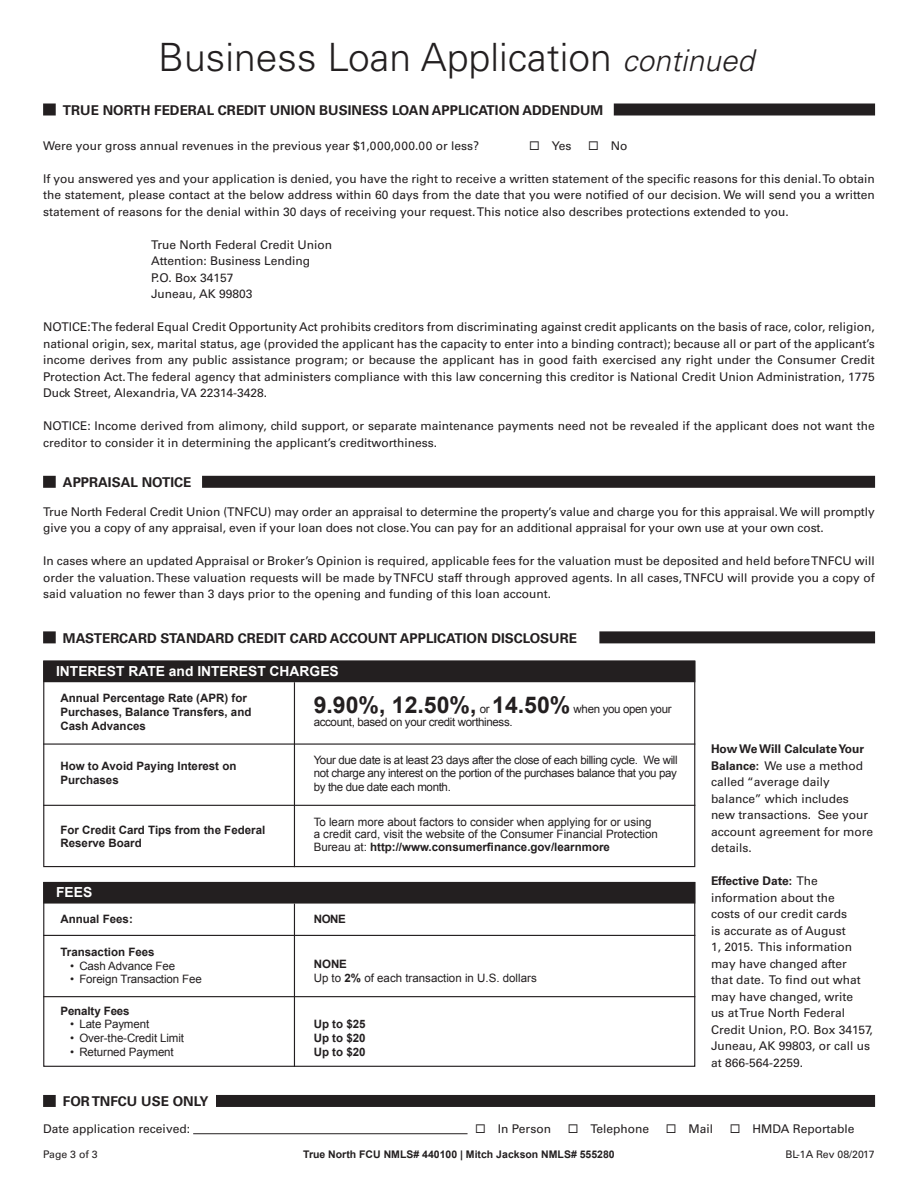
<style>
.page{position:relative;width:918px;height:1188px;background:#fff}
.page>*{position:absolute;margin:0;border:0;box-sizing:border-box;transform-origin:0 0}
.t1{font:300 39px "Univers LT Std";color:#231f20}
.t2{font:700 23.1px "Arial";color:#231f20}
.t3{font:700 13.8px "Arial";color:#fff}
.t4{font:700 13.5px "Univers LT Std";color:#231f20}
.t5{font:12px/16.5px "Univers LT Std";color:#231f20}
.t6{font:11.55px/12.8px "Arial";letter-spacing:-.01em;color:#231f20}
.t7{font:700 11.55px/13.8px "Arial";color:#231f20}
.t8{font:11.55px/12.8px "Arial";letter-spacing:-.03em;color:#231f20}
.t9{font:700 10.5px "Arial";color:#231f20}
.t10{font:10.5px "Univers LT Std";color:#231f20}
.s1{font-style:italic;font-size:30px}
.s2{font-weight:400;font-size:11.55px}
.s3{font-weight:700}
</style>
<div class="page">
<div style="left:216px;top:1095px;width:659px;height:12px;background:#231f20"></div>
<hr style="left:193px;top:1133px;width:275px;height:1px;background:#231f20">
<div style="left:614px;top:104px;width:261px;height:12px;background:#231f20"></div>
<div style="left:202px;top:476px;width:673px;height:12px;background:#231f20"></div>
<div style="left:599px;top:631px;width:276px;height:12px;background:#231f20"></div>
<div style="left:44px;top:661px;width:651px;height:21px;background:#231f20"></div>
<div style="left:44px;top:883px;width:651px;height:20px;background:#231f20"></div>
<div style="left:43px;top:882px;width:652px;height:22px;border:1px solid #231f20"></div>
<hr style="left:43px;top:743px;width:652px;height:2px;background:#231f20">
<hr style="left:43px;top:935px;width:652px;height:1px;background:#231f20">
<hr style="left:43px;top:805px;width:652px;height:1px;background:#231f20">
<hr style="left:43px;top:996px;width:652px;height:1px;background:#231f20">
<hr style="left:294px;top:682px;width:1px;height:185px;background:#231f20">
<hr style="left:294px;top:904px;width:1px;height:163px;background:#231f20">
<div style="left:43px;top:104px;width:13px;height:12px;background:#231f20"></div>
<div style="left:43px;top:476px;width:13px;height:12px;background:#231f20"></div>
<div style="left:43px;top:631px;width:13px;height:12px;background:#231f20"></div>
<div style="left:43px;top:1095px;width:13px;height:12px;background:#231f20"></div>
<p class="t1" style="left:158px;top:34px;width:597px">Business Loan Application <span class="s1">continued</span></p>
<p class="t4" style="left:63px;top:102px;width:542px">TRUE NORTH FEDERAL CREDIT UNION BUSINESS LOAN APPLICATION ADDENDUM</p>
<p class="t5" style="left:43px;top:138px;width:437px">Were your gross annual revenues in the previous year $1,000,000.00 or less?</p>
<p class="t5" style="left:529px;top:138px;width:44px">◻ Yes</p>
<p class="t5" style="left:588px;top:138px;width:41px">◻ No</p>
<p class="t5" style="left:43px;top:171px;width:833px;text-align:justify">If you answered yes and your application is denied, you have the right to receive a written statement of the specific reasons for this denial. To obtain the statement, please contact at the below address within 60 days from the date that you were notified of our decision. We will send you a written statement of reasons for the denial within 30 days of receiving your request. This notice also describes protections extended to you.</p>
<p class="t5" style="left:151px;top:237px;width:183px">True North Federal Credit Union</p>
<p class="t5" style="left:151px;top:253px;width:160px">Attention: Business Lending</p>
<p class="t5" style="left:151px;top:270px;width:84px">P.O. Box 34157</p>
<p class="t5" style="left:151px;top:286px;width:103px">Juneau, AK 99803</p>
<p class="t5" style="left:43px;top:319px;width:833px;text-align:justify">NOTICE: The federal Equal Credit Opportunity Act prohibits creditors from discriminating against credit applicants on the basis of race, color, religion, national origin, sex, marital status, age (provided the applicant has the capacity to enter into a binding contract); because all or part of the applicant’s income derives from any public assistance program; or because the applicant has in good faith exercised any right under the Consumer Credit Protection Act. The federal agency that administers compliance with this law concerning this creditor is National Credit Union Administration, 1775<br>Duck Street, Alexandria, VA 22314-3428.</p>
<p class="t5" style="left:43px;top:418px;width:833px">NOTICE: Income derived from alimony, child support, or separate maintenance payments need not be revealed if the applicant does not want the creditor to consider it in determining the applicant’s creditworthiness.</p>
<p class="t4" style="left:63px;top:474px;width:130px">APPRAISAL NOTICE</p>
<p class="t5" style="left:43px;top:503px;width:833px">True North Federal Credit Union (TNFCU) may order an appraisal to determine the property’s value and charge you for this appraisal. We will promptly give you a copy of any appraisal, even if your loan does not close. You can pay for an additional appraisal for your own use at your own cost.</p>
<p class="t5" style="left:43px;top:553px;width:833px;text-align:justify">In cases where an updated Appraisal or Broker’s Opinion is required, applicable fees for the valuation must be deposited and held before TNFCU will order the valuation. These valuation requests will be made by TNFCU staff through approved agents. In all cases, TNFCU will provide you a copy of said valuation no fewer than 3 days prior to the opening and funding of this loan account.</p>
<p class="t4" style="left:63px;top:630px;width:515px">MASTERCARD STANDARD CREDIT CARD ACCOUNT APPLICATION DISCLOSURE</p>
<p class="t3" style="left:56px;top:662px;width:284px">INTEREST RATE and INTEREST CHARGES</p>
<p class="t7" style="left:60px;top:692px;width:193px">Annual Percentage Rate (APR) for<br>Purchases, Balance Transfers, and<br>Cash Advances</p>
<p class="t7" style="left:60px;top:760px;width:178px">How to Avoid Paying Interest on<br>Purchases</p>
<p class="t7" style="left:60px;top:823px;width:206px">For Credit Card Tips from the Federal<br>Reserve Board</p>
<p class="t3" style="left:56px;top:883px;width:38px">FEES</p>
<p class="t7" style="left:60px;top:913px;width:74px">Annual Fees:</p>
<p class="t7" style="left:60px;top:945px;width:96px">Transaction Fees</p>
<p class="t6" style="left:70px;top:959px;width:106px">• Cash Advance Fee</p>
<p class="t6" style="left:70px;top:973px;width:133px">• Foreign Transaction Fee</p>
<p class="t7" style="left:60px;top:1004px;width:71px">Penalty Fees</p>
<p class="t6" style="left:70px;top:1018px;width:81px">• Late Payment</p>
<p class="t6" style="left:70px;top:1032px;width:115px">• Over-the-Credit Limit</p>
<p class="t6" style="left:70px;top:1046px;width:105px">• Returned Payment</p>
<p class="t2" style="left:314px;top:689px;width:359px">9.90%, 12.50%, <span class="s2">or</span> 14.50% <span class="s2">when you open your</span></p>
<p class="t8" style="left:314px;top:715px;width:200px">account, based on your credit worthiness.</p>
<p class="t8" style="left:314px;top:754px;width:366px">Your due date is at least 23 days after the close of each billing cycle. We will not charge any interest on the portion of the purchases balance that you pay</p>
<p class="t8" style="left:314px;top:781px;width:139px">by the due date each month.</p>
<p class="t6" style="left:314px;top:815px;width:346px">To learn more about factors to consider when applying for or using a credit card, visit the website of the Consumer Financial Protection<br>Bureau at: <span class="s3">http://www.consumerfinance.gov/learnmore</span></p>
<p class="t7" style="left:314px;top:913px;width:34px">NONE</p>
<p class="t7" style="left:314px;top:958px;width:35px">NONE</p>
<p class="t6" style="left:314px;top:972px;width:225px">Up to <span class="s3">2%</span> of each transaction in U.S. dollars</p>
<p class="t7" style="left:314px;top:1018px;width:53px">Up to $25</p>
<p class="t7" style="left:314px;top:1032px;width:53px">Up to $20</p>
<p class="t7" style="left:314px;top:1046px;width:53px">Up to $20</p>
<p class="t5" style="left:711px;top:741px;width:164px"><span class="s3">How We Will Calculate Your<br>Balance:</span> We use a method called “average daily balance” which includes new transactions. See your account agreement for more details.</p>
<p class="t5" style="left:711px;top:873px;width:163px"><span class="s3">Effective Date:</span> The information about the<br>costs of our credit cards<br>is accurate as of August<br>1, 2015. This information may have changed after<br>that date. To find out what may have changed, write<br>us at True North Federal<br>Credit Union, P.O. Box 34157,<br>Juneau, AK 99803, or call us at 866-564-2259.</p>
<p class="t4" style="left:63px;top:1094px;width:147px">FOR TNFCU USE ONLY</p>
<p class="t5" style="left:43px;top:1121px;width:148px">Date application received:</p>
<p class="t5" style="left:475px;top:1121px;width:77px">◻ In Person</p>
<p class="t5" style="left:568px;top:1121px;width:83px">◻ Telephone</p>
<p class="t5" style="left:666px;top:1121px;width:49px">◻ Mail</p>
<p class="t5" style="left:730px;top:1121px;width:126px">◻ HMDA Reportable</p>
<p class="t10" style="left:43px;top:1148px;width:56px">Page 3 of 3</p>
<p class="t9" style="left:303px;top:1147px;width:313px">True North FCU NMLS# 440100 | Mitch Jackson NMLS# 555280</p>
<p class="t10" style="left:785px;top:1148px;width:91px">BL-1A Rev 08/2017</p>
</div>
